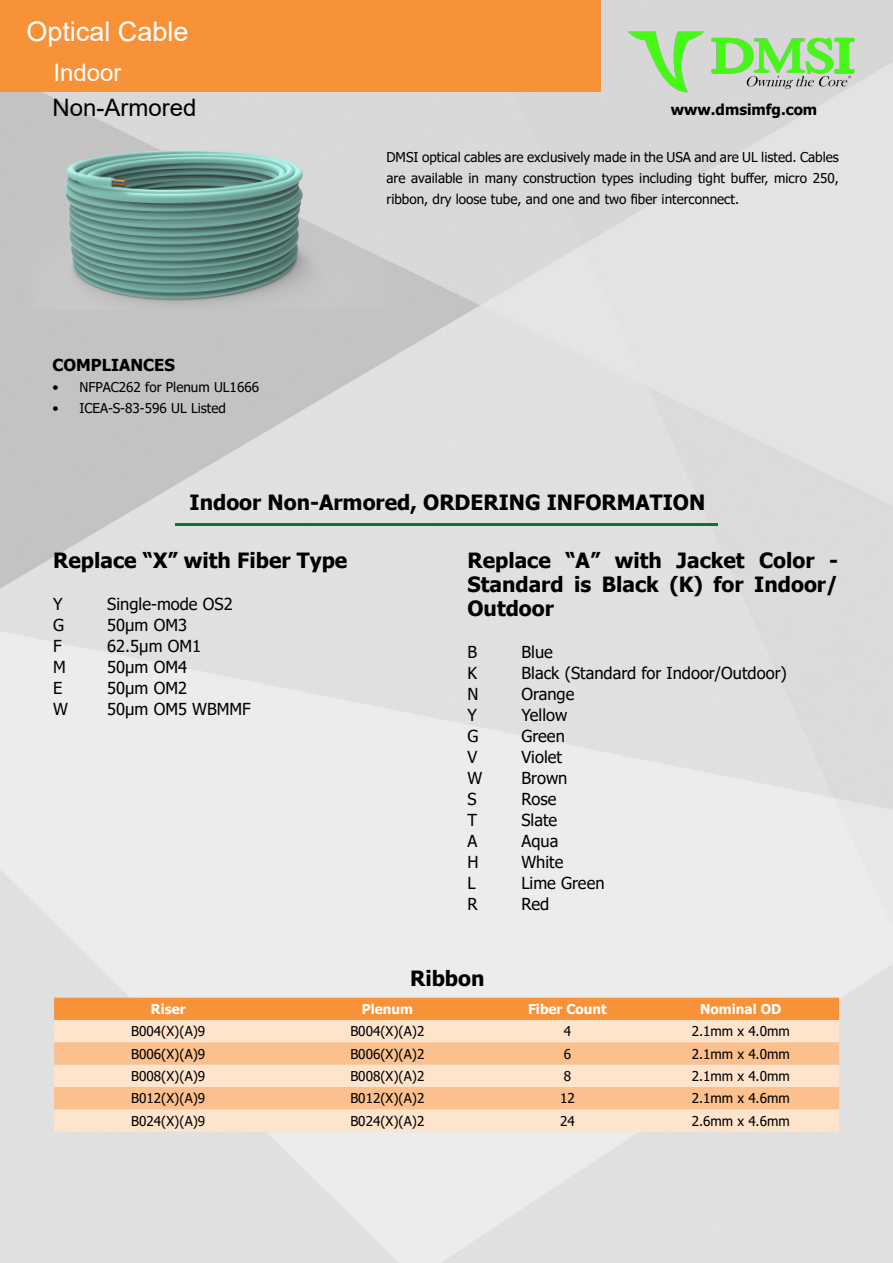
<style>
.page{position:relative;width:893px;height:1263px;background:#fff}
.page>*{position:absolute;margin:0;border:0;box-sizing:border-box;transform-origin:0 0}
.t1{font:27px "Arial";color:#fff}
.t2{font:24px "Arial";color:#000}
.t3{font:24px "Arial";color:#fff}
.t4{font:700 21px/24px "Tahoma";color:#000;text-align:justify}
.t5{font:16.5px "Tahoma";color:#000}
.t6{font:700 16.5px "Tahoma";color:#000}
.t7{font:700 15px "Tahoma";color:#000}
.t8{font:13.5px/21px "Tahoma";color:#000;text-align:justify}
.t9{font:700 13.5px "Tahoma";color:#fff}
</style>
<div class="page">
<img style="left:0;top:0;width:893px;height:1263px">
<img style="left:625px;top:30px;width:233px;height:63px">
<div style="left:0;top:0;width:601px;height:92px;background:#f79239"></div>
<img style="left:31px;top:132px;width:353px;height:179px">
<hr style="left:176px;top:523px;width:542px;height:2px;background:#0f7039">
<div style="left:54px;top:998px;width:785px;height:22px;background:#f79239"></div>
<div style="left:54px;top:1020px;width:785px;height:112px;background:#fee4cd"></div>
<svg style="left:54px;top:1042px;width:785px;height:23px;background:#fac190"></svg>
<div style="left:54px;top:1087px;width:785px;height:22px;background:#fbc08e"></div>
<h1 class="t1" style="left:26px;top:13px;width:164px">Optical Cable</h1>
<h2 class="t3" style="left:53px;top:56px;width:70px">Indoor</h2>
<h2 class="t2" style="left:52px;top:91px;width:146px">Non-Armored</h2>
<p class="t6" style="left:52px;top:353px;width:124px">COMPLIANCES</p>
<p class="t8" style="left:52px;top:377px;width:208px">• NFPAC262 for Plenum UL1666</p>
<p class="t8" style="left:52px;top:398px;width:175px">• ICEA-S-83-596 UL Listed</p>
<p class="t7" style="left:671px;top:99px;width:148px">www.dmsimfg.com</p>
<p class="t8" style="left:386px;top:147px;width:454px">DMSI optical cables are exclusively made in the USA and are UL listed. Cables are available in many construction types including tight buffer, micro 250, ribbon, dry loose tube, and one and two fiber interconnect.</p>
<p class="t4" style="left:190px;top:491px;width:517px">Indoor Non-Armored, ORDERING INFORMATION</p>
<p class="t4" style="left:53px;top:549px;width:296px">Replace “X” with Fiber Type</p>
<p class="t5" style="left:53px;top:593px;width:11px">Y</p>
<p class="t5" style="left:107px;top:593px;width:127px">Single-mode OS2</p>
<p class="t5" style="left:53px;top:614px;width:13px">G</p>
<p class="t5" style="left:107px;top:614px;width:81px">50µm OM3</p>
<p class="t5" style="left:53px;top:635px;width:10px">F</p>
<p class="t5" style="left:107px;top:635px;width:95px">62.5µm OM1</p>
<p class="t5" style="left:53px;top:656px;width:14px">M</p>
<p class="t5" style="left:107px;top:656px;width:81px">50µm OM4</p>
<p class="t5" style="left:53px;top:677px;width:11px">E</p>
<p class="t5" style="left:107px;top:677px;width:81px">50µm OM2</p>
<p class="t5" style="left:53px;top:698px;width:16px">W</p>
<p class="t5" style="left:107px;top:698px;width:145px">50µm OM5 WBMMF</p>
<p class="t4" style="left:467px;top:549px;width:372px">Replace “A” with Jacket Color - Standard is Black (K) for Indoor/ Outdoor</p>
<p class="t5" style="left:467px;top:641px;width:11px">B</p>
<p class="t5" style="left:521px;top:641px;width:33px">Blue</p>
<p class="t5" style="left:467px;top:662px;width:11px">K</p>
<p class="t5" style="left:521px;top:662px;width:267px">Black (Standard for Indoor/Outdoor)</p>
<p class="t5" style="left:467px;top:683px;width:13px">N</p>
<p class="t5" style="left:521px;top:683px;width:55px">Orange</p>
<p class="t5" style="left:467px;top:704px;width:11px">Y</p>
<p class="t5" style="left:521px;top:704px;width:48px">Yellow</p>
<p class="t5" style="left:467px;top:725px;width:13px">G</p>
<p class="t5" style="left:521px;top:725px;width:45px">Green</p>
<p class="t5" style="left:467px;top:746px;width:11px">V</p>
<p class="t5" style="left:521px;top:746px;width:42px">Violet</p>
<p class="t5" style="left:467px;top:767px;width:16px">W</p>
<p class="t5" style="left:521px;top:767px;width:48px">Brown</p>
<p class="t5" style="left:467px;top:788px;width:11px">S</p>
<p class="t5" style="left:521px;top:788px;width:36px">Rose</p>
<p class="t5" style="left:467px;top:809px;width:11px">T</p>
<p class="t5" style="left:521px;top:809px;width:37px">Slate</p>
<p class="t5" style="left:467px;top:830px;width:11px">A</p>
<p class="t5" style="left:521px;top:830px;width:38px">Aqua</p>
<p class="t5" style="left:467px;top:851px;width:13px">H</p>
<p class="t5" style="left:521px;top:851px;width:44px">White</p>
<p class="t5" style="left:467px;top:872px;width:10px">L</p>
<p class="t5" style="left:521px;top:872px;width:85px">Lime Green</p>
<p class="t5" style="left:467px;top:893px;width:12px">R</p>
<p class="t5" style="left:521px;top:893px;width:29px">Red</p>
<p class="t4" style="left:410px;top:967px;width:76px">Ribbon</p>
<p class="t9" style="left:151px;top:1000px;width:36px">Riser</p>
<p class="t9" style="left:362px;top:1000px;width:53px">Plenum</p>
<p class="t9" style="left:528px;top:1000px;width:80px">Fiber Count</p>
<p class="t9" style="left:700px;top:1000px;width:83px">Nominal OD</p>
<p class="t8" style="left:131px;top:1022px;width:76px">B004(X)(A)9</p>
<p class="t8" style="left:350px;top:1022px;width:76px">B004(X)(A)2</p>
<p class="t8" style="left:564px;top:1022px;width:9px">4</p>
<p class="t8" style="left:692px;top:1022px;width:100px">2.1mm x 4.0mm</p>
<p class="t8" style="left:131px;top:1044px;width:76px">B006(X)(A)9</p>
<p class="t8" style="left:350px;top:1044px;width:76px">B006(X)(A)2</p>
<p class="t8" style="left:564px;top:1044px;width:9px">6</p>
<p class="t8" style="left:692px;top:1044px;width:100px">2.1mm x 4.0mm</p>
<p class="t8" style="left:131px;top:1066px;width:76px">B008(X)(A)9</p>
<p class="t8" style="left:350px;top:1066px;width:76px">B008(X)(A)2</p>
<p class="t8" style="left:564px;top:1066px;width:9px">8</p>
<p class="t8" style="left:692px;top:1066px;width:100px">2.1mm x 4.0mm</p>
<p class="t8" style="left:131px;top:1089px;width:76px">B012(X)(A)9</p>
<p class="t8" style="left:350px;top:1089px;width:76px">B012(X)(A)2</p>
<p class="t8" style="left:560px;top:1089px;width:16px">12</p>
<p class="t8" style="left:692px;top:1089px;width:100px">2.1mm x 4.6mm</p>
<p class="t8" style="left:131px;top:1111px;width:76px">B024(X)(A)9</p>
<p class="t8" style="left:350px;top:1111px;width:76px">B024(X)(A)2</p>
<p class="t8" style="left:560px;top:1111px;width:16px">24</p>
<p class="t8" style="left:692px;top:1111px;width:100px">2.6mm x 4.6mm</p>
</div>
